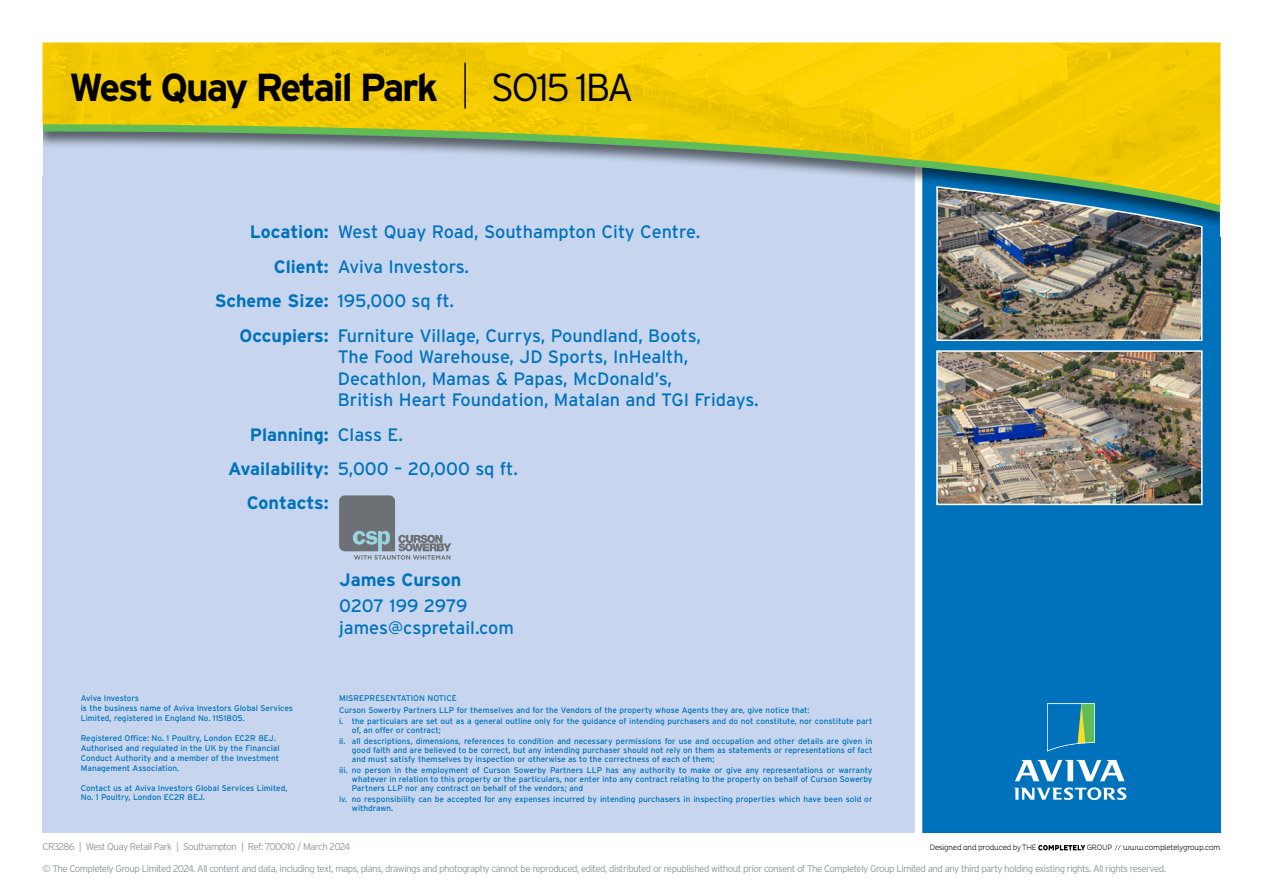
<style>
.page{position:relative;width:1263px;height:893px;background:#fff}
.page>*{position:absolute;margin:0;border:0;box-sizing:border-box;transform-origin:0 0}
.t1{font:700 39px "Interstate";letter-spacing:-.065em;color:#000}
.t2{font:300 39px "Interstate";letter-spacing:-.06em;color:#000}
.t3{font:18px/21.6px "Interstate";color:#0072bc}
.t4{font:700 18px "Interstate";color:#0072bc}
.t5{font:300 9.75px "Interstate";letter-spacing:-.055em;color:#939598}
.t6{font:8.25px/9.9px "Interstate";color:#0072bc}
.t7{font:300 7.95px "Pluto";letter-spacing:-.025em;color:#000;scale:.86 1}
.t8{font:300 7.8px "Pluto";letter-spacing:-.025em;color:#000;scale:.86 1}
.s1{font-weight:700}
.s2{font-weight:400}
</style>
<div class="page">
<div style="left:43px;top:131px;width:872px;height:701px;background:#c7d6ee"></div>
<div style="left:918px;top:44px;width:302px;height:788px;background:#0072bc"></div>
<svg style="left:1014px;top:787px;width:112px;height:13px"></svg>
<svg style="left:1015px;top:760px;width:109px;height:21px"></svg>
<svg style="left:1047px;top:703px;width:48px;height:49px"></svg>
<div style="left:915px;top:162px;width:7px;height:697px;background:#fff"></div>
<div style="left:33px;top:83px;width:1197px;height:146px;background:#000;opacity:.55"></div>
<svg style="left:43px;top:205px;width:1177px;height:7px"></svg>
<div style="left:1220px;top:0;width:43px;height:236px;background:#fff"></div>
<div style="left:0;top:0;width:43px;height:176px;background:#fff"></div>
<svg style="left:1115px;top:845px;width:6px;height:5px"></svg>
<svg style="left:1038px;top:845px;width:47px;height:5px"></svg>
<img style="left:43px;top:43px;width:1177px;height:162px">
<img style="left:939px;top:353px;width:260px;height:149px">
<div style="left:936px;top:350px;width:266px;height:155px;border:2px solid #fff"></div>
<img style="left:935px;top:185px;width:268px;height:156px">
<svg style="left:339px;top:495px;width:112px;height:65px"></svg>
<hr style="left:464px;top:63px;width:2px;height:46px;background:#000">
<h1 class="t1" style="left:69px;top:65px;width:371px">West Quay Retail Park</h1>
<h1 class="t2" style="left:491px;top:65px;width:144px">SO15 1BA</h1>
<h2 class="t3" style="left:250px;top:221px;width:452px"><span class="s1">Location:</span> West Quay Road, Southampton City Centre.</h2>
<h2 class="t3" style="left:274px;top:255px;width:197px"><span class="s1">Client:</span> Aviva Investors.</h2>
<h2 class="t3" style="left:215px;top:290px;width:241px"><span class="s1">Scheme Size:</span> 195,000 sq ft.</h2>
<h2 class="t3" style="left:240px;top:324px;width:463px"><span class="s1">Occupiers:</span> Furniture Village, Currys, Poundland, Boots,</h2>
<h2 class="t3" style="left:338px;top:346px;width:422px">The Food Warehouse, JD Sports, InHealth,<br>Decathlon, Mamas &amp; Papas, McDonald’s,<br>British Heart Foundation, Matalan and TGI Fridays.</h2>
<h2 class="t4" style="left:250px;top:424px;width:155px">Planning: <span class="s2">Class E.</span></h2>
<h2 class="t3" style="left:228px;top:458px;width:291px"><span class="s1">Availability:</span> 5,000 – 20,000 sq ft.</h2>
<h2 class="t4" style="left:247px;top:493px;width:83px">Contacts:</h2>
<p class="t6" style="left:81px;top:693px;width:214px">Aviva Investors<br>is the business name of Aviva Investors Global Services<br>Limited, registered in England No. 1151805.</p>
<p class="t6" style="left:81px;top:733px;width:200px">Registered Office: No. 1 Poultry, London EC2R 8EJ.<br>Authorised and regulated in the UK by the Financial Conduct Authority and a member of the Investment Management Association.</p>
<p class="t6" style="left:81px;top:783px;width:208px">Contact us at Aviva Investors Global Services Limited,<br>No. 1 Poultry, London EC2R 8EJ.</p>
<h2 class="t4" style="left:339px;top:570px;width:124px">James Curson</h2>
<h2 class="t3" style="left:339px;top:595px;width:176px">0207 199 2979 james@cspretail.com</h2>
<p class="t6" style="left:339px;top:693px;width:535px;line-height:11.1px">MISREPRESENTATION NOTICE<br>Curson Sowerby Partners LLP for themselves and for the Vendors of the property whose Agents they are, give notice that:<br>i. the particulars are set out as a general outline only for the guidance of intending purchasers and do not constitute, nor constitute part</p>
<p class="t6" style="left:339px;top:724px;width:535px;line-height:11.1px;text-indent:13px">of, an offer or contract;<br>ii. all descriptions, dimensions, references to condition and necessary permissions for use and occupation and other details are given in</p>
<p class="t6" style="left:352px;top:745px;width:522px;line-height:9px">good faith and are believed to be correct, but any intending purchaser should not rely on them as statements or representations of fact and must satisfy themselves by inspection or otherwise as to the correctness of each of them;</p>
<p class="t6" style="left:352px;top:765px;width:522px;line-height:9px;text-align:justify;text-indent:-13px">iii. no person in the employment of Curson Sowerby Partners LLP has any authority to make or give any representations or warranty whatever in relation to this property or the particulars, nor enter into any contract relating to the property on behalf of Curson Sowerby Partners LLP nor any contract on behalf of the vendors; and</p>
<p class="t6" style="left:352px;top:795px;width:522px;line-height:9px;text-indent:-13px">iv. no responsibility can be accepted for any expenses incurred by intending purchasers in inspecting properties which have been sold or withdrawn.</p>
<p class="t5" style="left:43px;top:841px;width:309px">CR3286 | West Quay Retail Park | Southampton | Ref: 700010 / March 2024</p>
<p class="t8" style="left:930px;top:843px;width:126px">Designed and produced by THE</p>
<p class="t7" style="left:1087px;top:843px;width:31px">GROUP</p>
<p class="t8" style="left:1123px;top:843px;width:115px">www.completelygroup.com</p>
<p class="t5" style="left:43px;top:863px;width:1125px">© The Completely Group Limited 2024. All content and data, including text, maps, plans, drawings and photography cannot be reproduced, edited, distributed or republished without prior consent of The Completely Group Limited and any third party holding existing rights. All rights reserved.</p>
</div>
